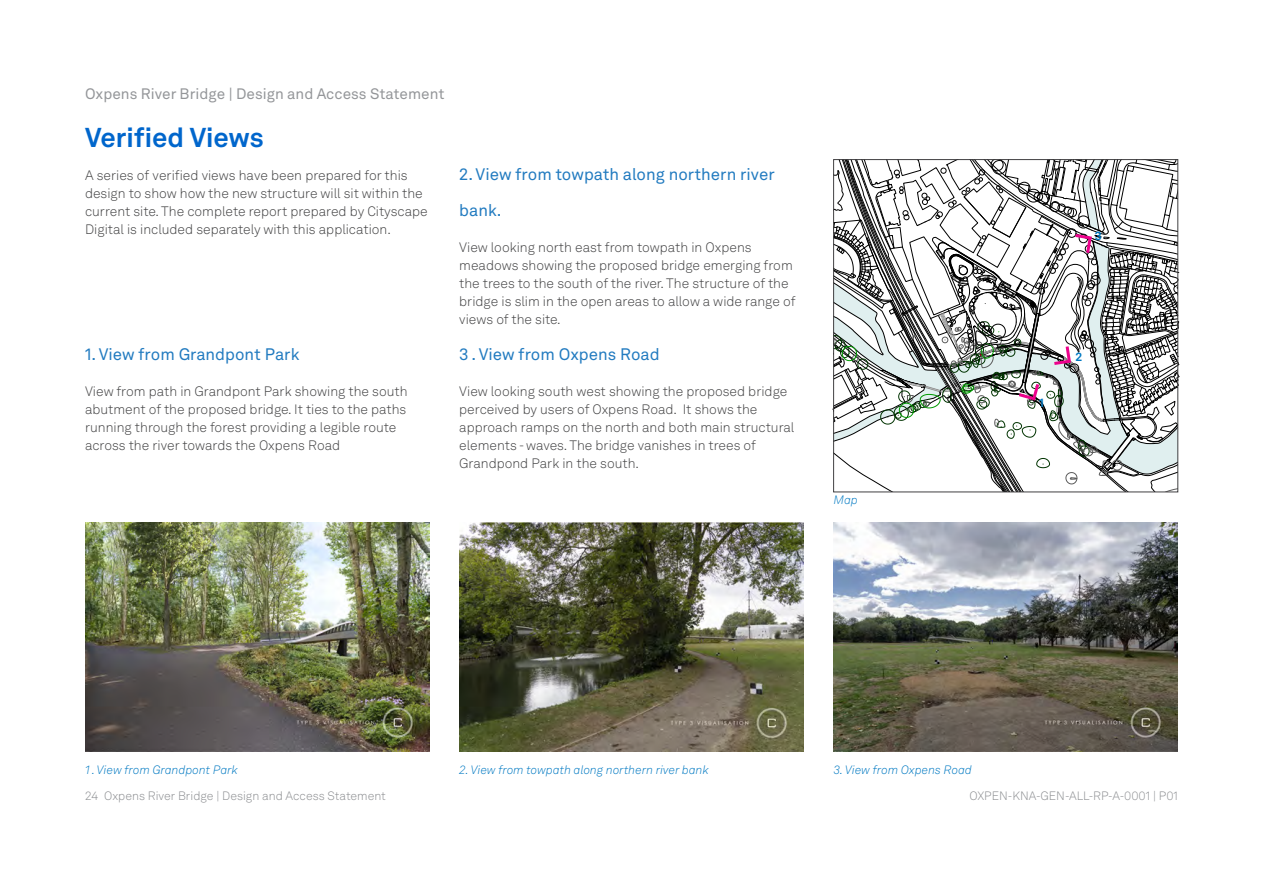
<style>
.page{position:relative;width:1263px;height:893px;background:#fff}
.page>*{position:absolute;margin:0;border:0;box-sizing:border-box;transform-origin:0 0}
.t1{font:700 27px "Akkurat LL";color:#06c}
.t2{font:16.5px/36px "Akkurat LL";color:#227bc0}
.t3{font:15px "Akkurat LL";color:#949699}
.t4{font:300 13.5px/18px "Akkurat LL";color:#3e3e3f}
.t5{font:italic 300 12px "Akkurat LL";color:#0079c2}
.t6{font:300 12px "Akkurat LL";color:#8a8c8f}
.t7{font:700 12px "Akkurat LL";color:#0079c2}
</style>
<div class="page">
<img style="left:85px;top:522px;width:344px;height:230px">
<img style="left:459px;top:522px;width:345px;height:230px">
<img style="left:833px;top:522px;width:345px;height:230px">
<svg style="left:833px;top:160px;width:346px;height:332px"></svg>
<p class="t3" style="left:85px;top:83px;width:361px">Oxpens River Bridge | Design and Access Statement</p>
<h1 class="t1" style="left:85px;top:116px;width:180px">Verified Views</h1>
<p class="t4" style="left:85px;top:166px;width:344px">A series of verified views have been prepared for this design to show how the new structure will sit within the current site. The complete report prepared by Cityscape Digital is included separately with this application.</p>
<p class="t2" style="left:85px;top:335px;width:216px">1. View from Grandpont Park</p>
<p class="t4" style="left:85px;top:382px;width:324px">View from path in Grandpont Park showing the south abutment of the proposed bridge. It ties to the paths running through the forest providing a legible route across the river towards the Oxpens Road</p>
<p class="t2" style="left:459px;top:155px;width:317px">2. View from towpath along northern river bank.</p>
<p class="t4" style="left:459px;top:238px;width:338px">View looking north east from towpath in Oxpens meadows showing the proposed bridge emerging from the trees to the south of the river. The structure of the bridge is slim in the open areas to allow a wide range of views of the site.</p>
<p class="t2" style="left:459px;top:335px;width:202px">3 . View from Oxpens Road</p>
<p class="t4" style="left:459px;top:382px;width:337px">View looking south west showing the proposed bridge perceived by users of Oxpens Road. It shows the approach ramps on the north and both main structural elements - waves. The bridge vanishes in trees of Grandpond Park in the south.</p>
<p class="t5" style="left:833px;top:491px;width:26px">Map</p>
<p class="t7" style="left:1095px;top:227px;width:8px">3</p>
<p class="t7" style="left:1039px;top:394px;width:6px">1</p>
<p class="t7" style="left:1075px;top:348px;width:8px">2</p>
<p class="t5" style="left:85px;top:761px;width:154px">1 . View from Grandpont Park</p>
<p class="t5" style="left:459px;top:761px;width:251px">2. View from towpath along northern river bank</p>
<p class="t5" style="left:833px;top:761px;width:140px">3. View from Oxpens Road</p>
<p class="t6" style="left:85px;top:787px;width:302px">24 Oxpens River Bridge | Design and Access Statement</p>
<p class="t6" style="left:969px;top:787px;width:210px">OXPEN-KNA-GEN-ALL-RP-A-0001 | P01</p>
</div>
